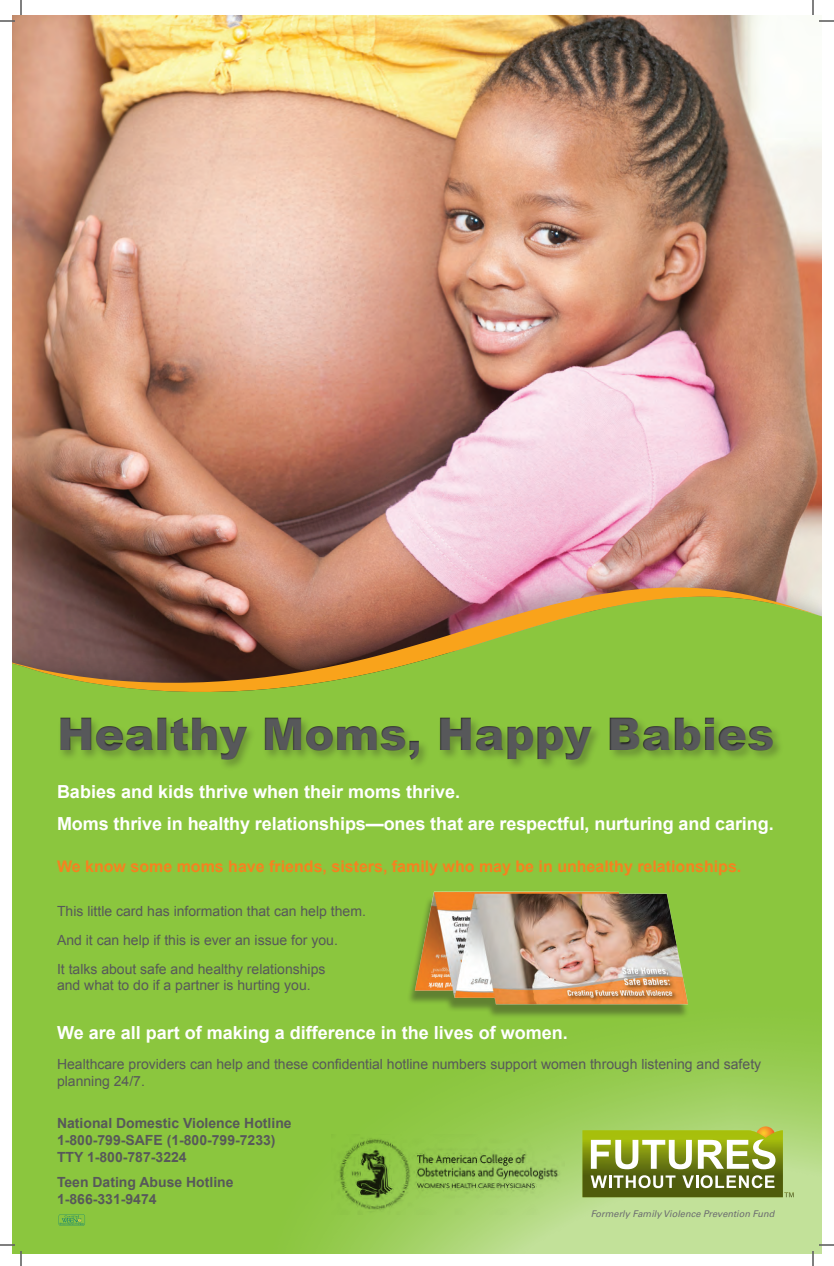
<style>
.page{position:relative;width:834px;height:1266px;background:#fff}
.page>*{position:absolute;margin:0;border:0;box-sizing:border-box;transform-origin:0 0}
.t1{font:900 45px "Arial";color:#57585a}
.t2{font:700 18px "Arial";color:#fff}
.t3{font:700 16px "Arial";color:#f58220}
.t4{font:14px/16.8px "Arial";color:#57585a}
.t5{font:700 14px "Arial";color:#57585a}
.t6{font:italic 9.2px "Univers";color:#6c6d70}
</style>
<div class="page">
<img style="left:12px;top:15px;width:810px;height:549px">
<div style="left:12px;top:564px;width:810px;height:398px;background:#231f20;opacity:.27"></div>
<img style="left:12px;top:586px;width:807px;height:9px">
<svg style="left:12px;top:595px;width:810px;height:262px;fill:#8bc63e"></svg>
<div style="left:12px;top:857px;width:810px;height:397px;background:#8bc63e"></div>
<svg style="left:318px;top:1042px;width:504px;height:212px"></svg>
<img style="left:332px;top:1135px;width:232px;height:80px">
<svg style="left:756px;top:1126px;width:19px;height:20px"></svg>
<svg style="left:582px;top:1130px;width:212px;height:67px"></svg>
<div style="left:48px;top:709px;width:773px;height:69px;background:#231f20;opacity:.75"></div>
<div style="left:407px;top:896px;width:282px;height:123px;background:#231f20;opacity:.41"></div>
<img style="left:411px;top:891px;width:278px;height:118px">
<svg style="left:59px;top:1214px;width:26px;height:12px"></svg>
<svg style="left:0;top:0;width:22px;height:22px"></svg>
<svg style="left:0;top:1244px;width:22px;height:22px"></svg>
<svg style="left:812px;top:0;width:22px;height:22px"></svg>
<svg style="left:812px;top:1244px;width:22px;height:22px"></svg>
<h1 class="t1" style="left:57px;top:709px;width:719px">Healthy Moms, Happy Babies</h1>
<p class="t2" style="left:57px;top:781px;width:405px">Babies and kids thrive when their moms thrive.</p>
<p class="t2" style="left:57px;top:814px;width:718px">Moms thrive in healthy relationships—ones that are respectful, nurturing and caring.</p>
<p class="t3" style="left:57px;top:858px;width:686px">We know some moms have friends, sisters, family who may be in unhealthy relationships.</p>
<p class="t4" style="left:57px;top:903px;width:310px">This little card has information that can help them.</p>
<p class="t4" style="left:57px;top:931px;width:282px">And it can help if this is ever an issue for you.</p>
<p class="t4" style="left:57px;top:960px;width:270px">It talks about safe and healthy relationships and what to do if a partner is hurting you.</p>
<p class="t2" style="left:57px;top:1022px;width:512px">We are all part of making a difference in the lives of women.</p>
<p class="t4" style="left:57px;top:1055px;width:706px">Healthcare providers can help and these confidential hotline numbers support women through listening and safety planning 24/7.</p>
<p class="t5" style="left:57px;top:1115px;width:236px">National Domestic Violence Hotline</p>
<p class="t5" style="left:57px;top:1132px;width:220px">1-800-799-SAFE (1-800-799-7233)</p>
<p class="t5" style="left:57px;top:1149px;width:131px">TTY 1-800-787-3224</p>
<p class="t5" style="left:57px;top:1175px;width:178px">Teen Dating Abuse Hotline</p>
<p class="t5" style="left:57px;top:1191px;width:101px">1-866-331-9474</p>
<p class="t6" style="left:591px;top:1208px;width:185px">Formerly Family Violence Prevention Fund</p>
</div>
